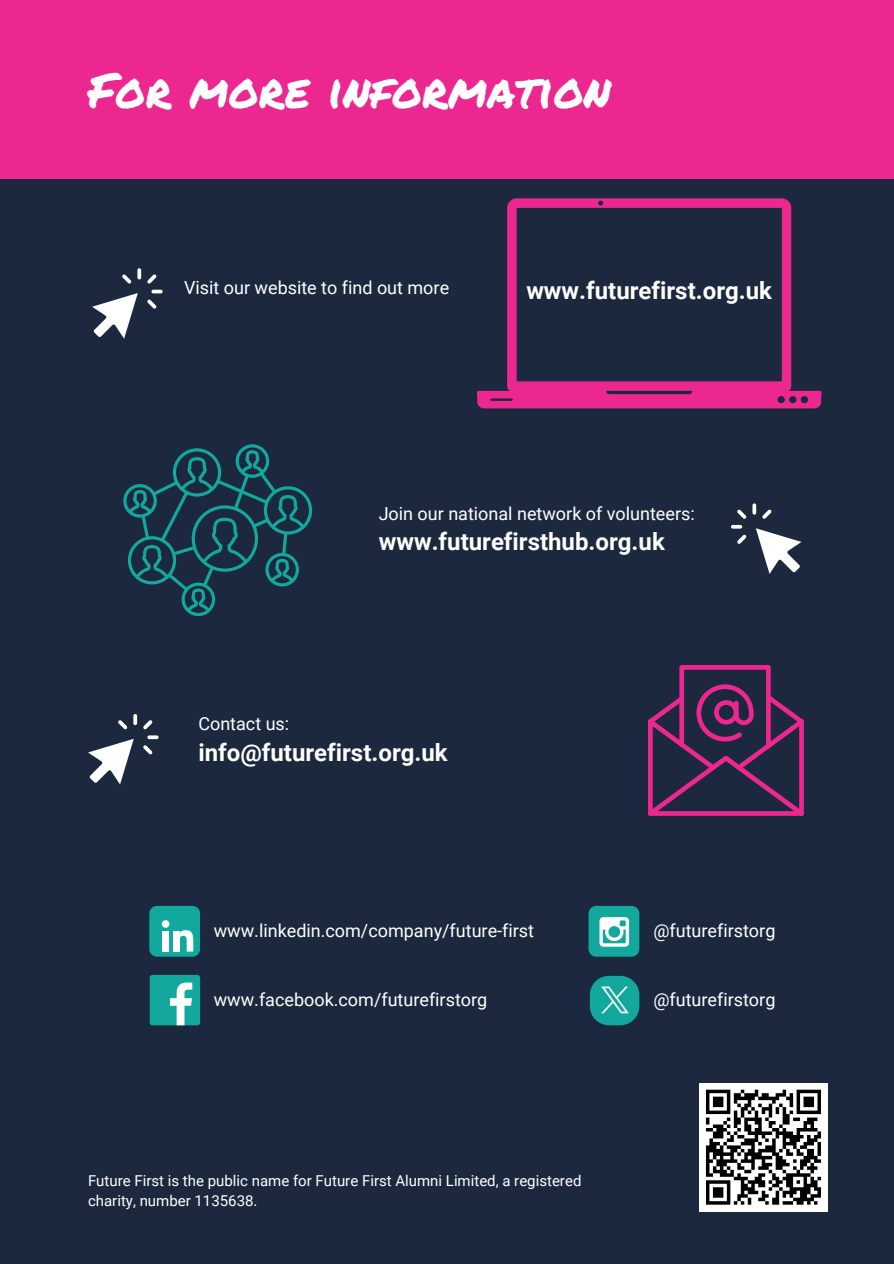
<style>
.page{position:relative;width:894px;height:1264px;background:#fff}
.page>*{position:absolute;margin:0;border:0;box-sizing:border-box;transform-origin:0 0}
.t1{font:48px "Permanent Marker";color:#fff}
.t2{font:700 24px "Roboto";color:#fff}
.t3{font:18px "Roboto";color:#fff}
.t4{font:15px/20.2px "Roboto";color:#fff}
</style>
<div class="page">
<div style="left:0;top:0;width:893px;height:1263px;background:#1b283e"></div>
<div style="left:0;top:0;width:893px;height:179px;background:#ec2790"></div>
<svg style="left:123px;top:444px;width:189px;height:172px"></svg>
<svg style="left:755px;top:528px;width:46px;height:46px"></svg>
<svg style="left:737px;top:509px;width:9px;height:9px"></svg>
<svg style="left:762px;top:509px;width:9px;height:9px"></svg>
<svg style="left:737px;top:534px;width:9px;height:10px"></svg>
<svg style="left:731px;top:525px;width:11px;height:3px"></svg>
<svg style="left:752px;top:503px;width:4px;height:11px"></svg>
<svg style="left:476px;top:198px;width:346px;height:210px"></svg>
<svg style="left:92px;top:293px;width:46px;height:46px"></svg>
<svg style="left:147px;top:274px;width:9px;height:9px"></svg>
<svg style="left:122px;top:274px;width:9px;height:9px"></svg>
<svg style="left:147px;top:299px;width:9px;height:9px"></svg>
<svg style="left:151px;top:290px;width:11px;height:3px"></svg>
<svg style="left:137px;top:268px;width:4px;height:11px"></svg>
<img style="left:589px;top:975px;width:50px;height:50px">
<div style="left:149px;top:905px;width:51px;height:51px;background:#13a89e;border-radius:8px"></div>
<svg style="left:162px;top:920px;width:7px;height:7px"></svg>
<div style="left:162px;top:930px;width:7px;height:21px;background:#fff"></div>
<div style="left:173px;top:930px;width:6px;height:21px;background:#fff"></div>
<svg style="left:177px;top:930px;width:17px;height:21px"></svg>
<div style="left:588px;top:905px;width:51px;height:51px;background:#13a89e;border-radius:8px"></div>
<svg style="left:599px;top:917px;width:30px;height:29px"></svg>
<div style="left:150px;top:974px;width:50px;height:51px;background:#13a89e;border-radius:3px"></div>
<svg style="left:170px;top:982px;width:22px;height:43px"></svg>
<svg style="left:648px;top:665px;width:155px;height:150px"></svg>
<svg style="left:88px;top:738px;width:46px;height:46px"></svg>
<svg style="left:143px;top:720px;width:9px;height:9px"></svg>
<svg style="left:118px;top:720px;width:9px;height:9px"></svg>
<svg style="left:143px;top:745px;width:9px;height:9px"></svg>
<svg style="left:147px;top:735px;width:11px;height:4px"></svg>
<svg style="left:133px;top:714px;width:4px;height:11px"></svg>
<div style="left:698px;top:1082px;width:129px;height:129px;background:#fff"></div>
<svg style="left:705px;top:1089px;width:116px;height:116px"></svg>
<p class="t1" style="left:88px;top:55px;width:524px">For more information</p>
<h4 class="t3" style="left:184px;top:277px;width:266px">Visit our website to find out more</h4>
<p class="t2" style="left:526px;top:277px;width:247px">www.futurefirst.org.uk</p>
<h1 class="t3" style="left:378px;top:503px;width:317px">Join our national network of volunteers:</h1>
<h1 class="t2" style="left:378px;top:528px;width:287px">www.futurefirsthub.org.uk</h1>
<h3 class="t3" style="left:198px;top:713px;width:92px">Contact us:</h3>
<h3 class="t2" style="left:198px;top:738px;width:251px">info@futurefirst.org.uk</h3>
<p class="t3" style="left:214px;top:920px;width:322px">www.linkedin.com/company/future-first</p>
<h4 class="t3" style="left:653px;top:920px;width:123px">@futurefirstorg</h4>
<p class="t3" style="left:214px;top:989px;width:275px">www.facebook.com/futurefirstorg</p>
<p class="t4" style="left:88px;top:1170px;width:495px">Future First is the public name for Future First Alumni Limited, a registered charity, number 1135638.</p>
<h2 class="t3" style="left:653px;top:989px;width:123px">@futurefirstorg</h2>
</div>
